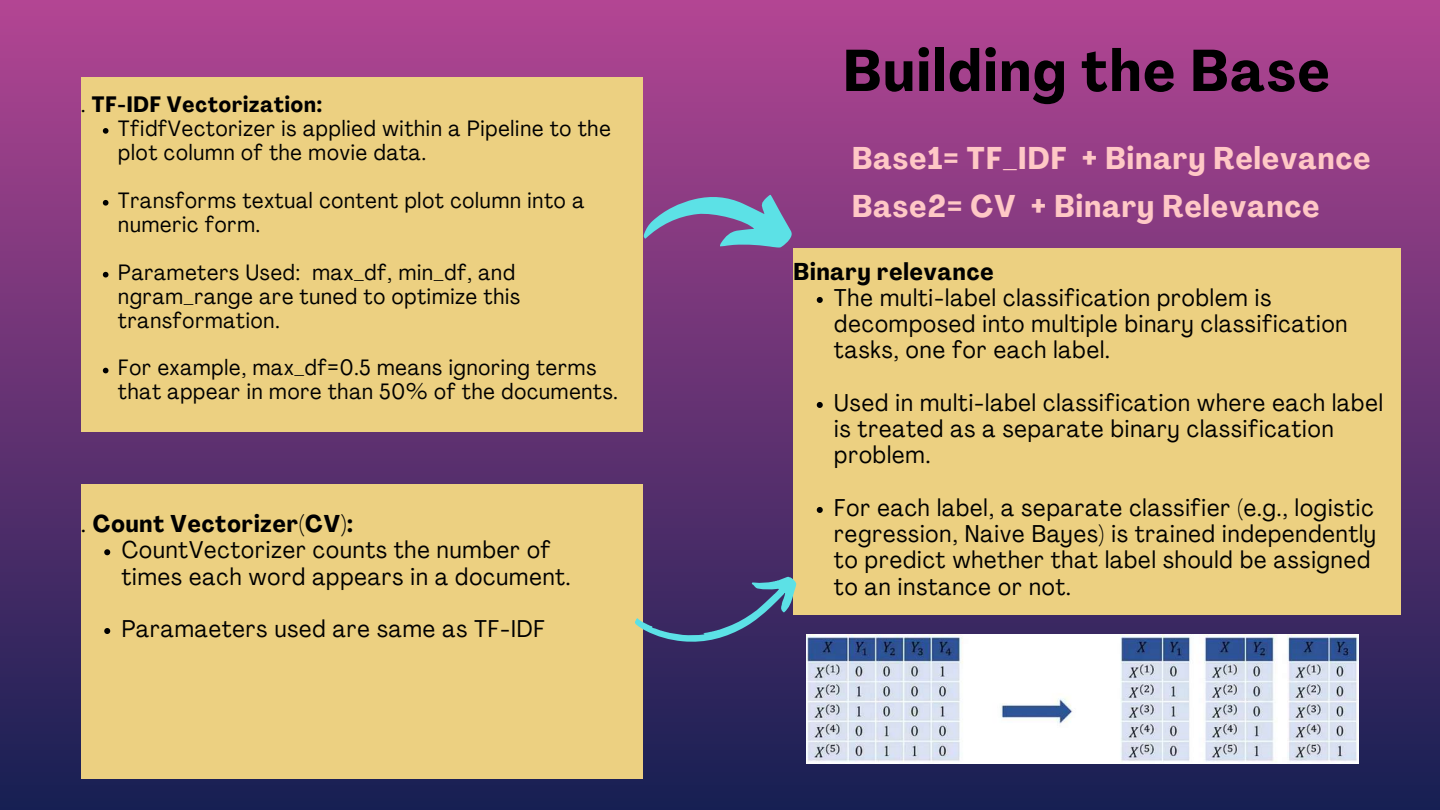
<style>
.page{position:relative;width:1440px;height:810px;background:#fff}
.page>*{position:absolute;margin:0;border:0;box-sizing:border-box;transform-origin:0 0}
.t1{font:700 condensed 58px "Agrandir";letter-spacing:.04em;color:#000}
.t2{font:700 condensed 31px "Agrandir";letter-spacing:.04em;color:#ffc8c6}
.t3{font:condensed 24px/26.2px "Agrandir";letter-spacing:.04em;color:#000}
.t4{font:700 condensed 24px "Agrandir";letter-spacing:.04em;color:#000}
.t5{font:condensed 22px/24px "Agrandir";letter-spacing:.04em;color:#000}
.s1{font-weight:700}
</style>
<div class="page">
<div style="left:0;top:0;width:1440px;height:810px;background:linear-gradient(to bottom,#b34593,#182153)"></div>
<div style="left:81px;top:77px;width:562px;height:355px;background:#ecd081"></div>
<div style="left:794px;top:248px;width:606px;height:367px;background:#ecd081"></div>
<div style="left:81px;top:484px;width:562px;height:295px;background:#ecd081"></div>
<svg style="left:643px;top:192px;width:150px;height:56px;background:#767faa"></svg>
<svg style="left:635px;top:566px;width:172px;height:98px;background:#4c4771"></svg>
<img style="left:807px;top:634px;width:552px;height:129px">
<svg style="left:103px;top:128px;width:5px;height:6px"></svg>
<svg style="left:103px;top:200px;width:5px;height:6px"></svg>
<svg style="left:103px;top:272px;width:5px;height:6px"></svg>
<svg style="left:103px;top:368px;width:5px;height:5px"></svg>
<svg style="left:817px;top:297px;width:6px;height:6px"></svg>
<svg style="left:817px;top:402px;width:6px;height:6px"></svg>
<svg style="left:817px;top:507px;width:6px;height:6px"></svg>
<svg style="left:104px;top:549px;width:6px;height:6px"></svg>
<svg style="left:104px;top:628px;width:6px;height:6px"></svg>
<p class="t5" style="left:118px;top:94px;width:494px;text-indent:-37px">. <span class="s1">TF-IDF Vectorization:<br></span>TfidfVectorizer is applied within a Pipeline to the plot column of the movie data.</p>
<p class="t5" style="left:118px;top:190px;width:467px">Transforms textual content plot column into a numeric form.</p>
<p class="t5" style="left:118px;top:262px;width:403px">Parameters Used: max_df, min_df, and ngram_range are tuned to optimize this transformation.</p>
<p class="t5" style="left:118px;top:358px;width:501px">For example, max_df=0.5 means ignoring terms that appear in more than 50% of the documents.</p>
<p class="t3" style="left:122px;top:513px;width:450px;text-indent:-41px">. <span class="s1">Count Vectorizer(CV):<br></span>CountVectorizer counts the number of times each word appears in a document.</p>
<p class="t3" style="left:122px;top:618px;width:425px">Paramaeters used are same as TF-IDF</p>
<h1 class="t1" style="left:843px;top:47px;width:488px">Building the Base</h1>
<p class="t2" style="left:852px;top:146px;width:520px">Base1= TF_IDF + Binary Relevance</p>
<p class="t2" style="left:852px;top:194px;width:469px">Base2= CV + Binary Relevance</p>
<p class="t4" style="left:794px;top:262px;width:202px">Binary relevance</p>
<p class="t3" style="left:834px;top:287px;width:515px">The multi-label classification problem is decomposed into multiple binary classification tasks, one for each label.</p>
<p class="t3" style="left:834px;top:392px;width:550px">Used in multi-label classification where each label is treated as a separate binary classification problem.</p>
<p class="t3" style="left:834px;top:497px;width:543px">For each label, a separate classifier (e.g., logistic regression, Naive Bayes) is trained independently to predict whether that label should be assigned to an instance or not.</p>
</div>
